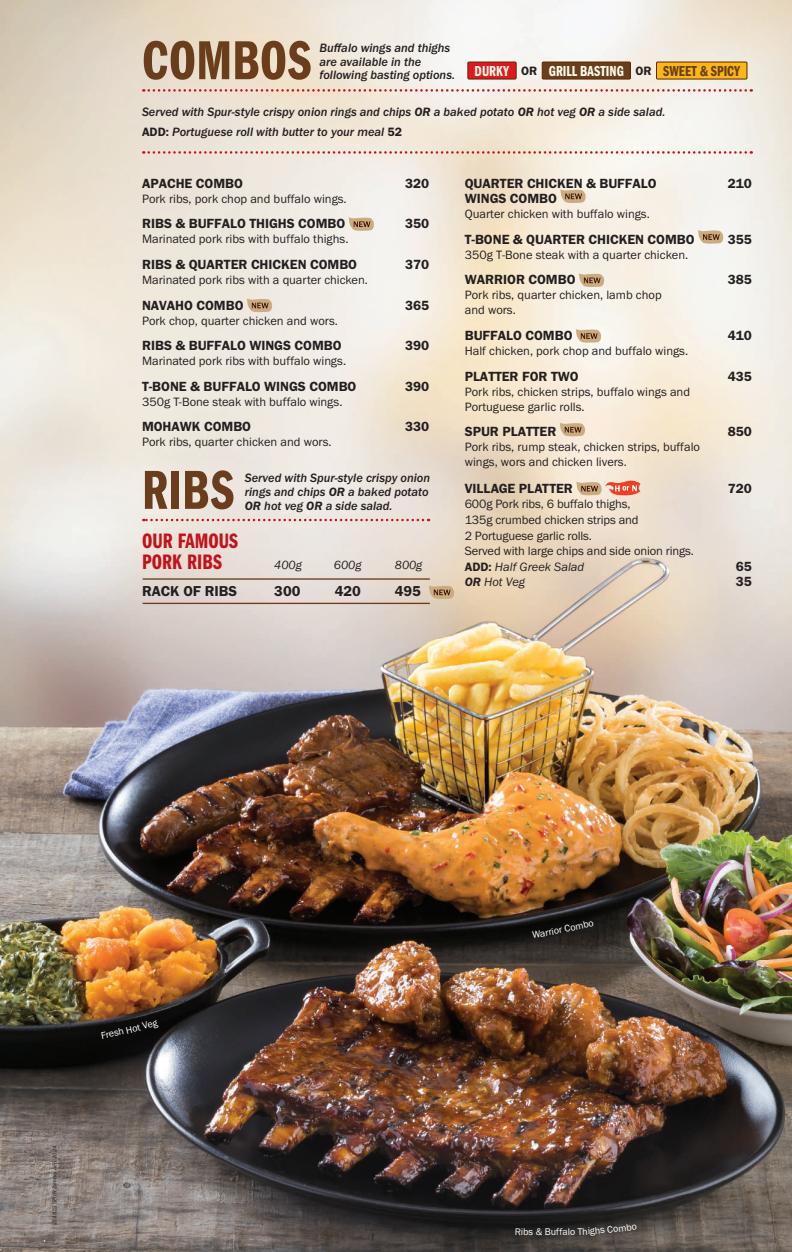
<style>
.page{position:relative;width:792px;height:1252px;background:#fff}
.page>*{position:absolute;margin:0;border:0;box-sizing:border-box;transform-origin:0 0}
.t1{font:56.75px "Franklin Gothic URW Com Dem";letter-spacing:.005em;color:#6a3e1d}
.t2{font:21.62px/20.2px "Franklin Gothic URW Com Dem";color:#c4121a}
.t3{font:15px "Franklin Gothic URW Com Dem";color:#fdfce9}
.t4{font:14.88px "Franklin Gothic URW Dem";color:#231f20}
.t5{font:13.75px "Franklin Gothic URW Dem";color:#231f20}
.t6{font:12.5px/15px "Franklin Gothic URW Boo";color:#231f20}
.t7{font:12.5px/13.8px "Franklin Gothic URW Med Ita";color:#231f20}
.t8{font:12.5px "Franklin Gothic URW Boo Ita";color:#231f20}
.t9{font:12.12px "Franklin Gothic URW Boo Ita";color:#231f20}
.t10{font:10px "Franklin Gothic URW Boo";color:#fff}
.t11{font:5.62px "Franklin Gothic URW Boo Ita";color:#231f20}
.s1{font-family:"Franklin Gothic URW Dem";font-size:12.5px;color:#231f20}
.s2{color:#6a3e1d}
.s3{font-family:"Franklin Gothic URW Dem Ita"}
.s4{font-family:"Franklin Gothic URW Dem"}
</style>
<div class="page">
<img style="left:0;top:0;width:791px;height:1251px">
<svg style="left:560px;top:189px;width:25px;height:15px"></svg>
<svg style="left:697px;top:230px;width:26px;height:14px"></svg>
<svg style="left:578px;top:273px;width:26px;height:15px"></svg>
<svg style="left:575px;top:328px;width:26px;height:15px"></svg>
<svg style="left:559px;top:422px;width:26px;height:15px"></svg>
<svg style="left:576px;top:476px;width:64px;height:20px"></svg>
<svg style="left:143px;top:89px;width:608px;height:3px;background:#e3a7a1"></svg>
<div style="left:542px;top:62px;width:88px;height:17px;background:#6a3e1d"></div>
<div style="left:541px;top:62px;width:89px;height:17px;border:1px solid #5d2700"></div>
<div style="left:467px;top:62px;width:49px;height:17px;background:#de1920"></div>
<div style="left:467px;top:62px;width:49px;height:17px;border:1px solid #5d2700"></div>
<div style="left:656px;top:62px;width:90px;height:17px;background:#fcb615"></div>
<div style="left:656px;top:62px;width:91px;height:17px;border:1px solid #5d2700"></div>
<svg style="left:348px;top:217px;width:26px;height:15px"></svg>
<svg style="left:247px;top:298px;width:25px;height:15px"></svg>
<svg style="left:143px;top:151px;width:608px;height:3px;background:#e3a8a3"></svg>
<svg style="left:143px;top:518px;width:286px;height:3px"></svg>
<hr style="left:143px;top:578px;width:286px;height:1px;background:#6a3e1d">
<hr style="left:143px;top:602px;width:286px;height:2px;background:#6a3e1d">
<svg style="left:429px;top:585px;width:25px;height:14px"></svg>
<svg style="left:786px;top:1249px;width:6px;height:3px"></svg>
<svg style="left:515px;top:1227px;width:17px;height:7px"></svg>
<svg style="left:562px;top:1222px;width:74px;height:13px"></svg>
<svg style="left:532px;top:920px;width:61px;height:17px"></svg>
<svg style="left:101px;top:1019px;width:57px;height:19px"></svg>
<h1 class="t1" style="left:142px;top:21px;width:171px">COMBOS</h1>
<p class="t7" style="left:319px;top:41px;width:137px">Buffalo wings and thighs are available in the following basting options.</p>
<p class="t3" style="left:474px;top:60px;width:267px">DURKY <span class="s1">OR</span> GRILL BASTING <span class="s1">OR</span> <span class="s2">SWEET &amp; SPICY</span></p>
<p class="t7" style="left:142px;top:102px;width:524px;line-height:20px">Served with Spur-style crispy onion rings and chips <span class="s3">OR</span> a baked potato <span class="s3">OR</span> hot veg <span class="s3">OR</span> a side salad.<br><span class="s4">ADD:</span> Portuguese roll with butter to your meal <span class="s4">52</span></p>
<p class="t5" style="left:142px;top:174px;width:102px">APACHE COMBO</p>
<p class="t5" style="left:405px;top:174px;width:26px">320</p>
<p class="t6" style="left:142px;top:191px;width:206px">Pork ribs, pork chop and buffalo wings.</p>
<p class="t5" style="left:142px;top:215px;width:205px">RIBS &amp; BUFFALO THIGHS COMBO</p>
<p class="t5" style="left:405px;top:215px;width:26px">350</p>
<p class="t6" style="left:142px;top:231px;width:208px">Marinated pork ribs with buffalo thighs.</p>
<p class="t5" style="left:142px;top:256px;width:216px">RIBS &amp; QUARTER CHICKEN COMBO</p>
<p class="t5" style="left:405px;top:256px;width:26px">370</p>
<p class="t6" style="left:142px;top:272px;width:227px">Marinated pork ribs with a quarter chicken.</p>
<p class="t5" style="left:142px;top:296px;width:103px">NAVAHO COMBO</p>
<p class="t5" style="left:405px;top:296px;width:26px">365</p>
<p class="t6" style="left:142px;top:312px;width:197px">Pork chop, quarter chicken and wors.</p>
<p class="t5" style="left:142px;top:337px;width:201px">RIBS &amp; BUFFALO WINGS COMBO</p>
<p class="t5" style="left:405px;top:337px;width:26px">390</p>
<p class="t6" style="left:142px;top:353px;width:205px">Marinated pork ribs with buffalo wings.</p>
<p class="t5" style="left:142px;top:377px;width:216px">T-BONE &amp; BUFFALO WINGS COMBO</p>
<p class="t5" style="left:405px;top:377px;width:26px">390</p>
<p class="t6" style="left:142px;top:394px;width:202px">350g T-Bone steak with buffalo wings.</p>
<p class="t5" style="left:142px;top:418px;width:110px">MOHAWK COMBO</p>
<p class="t5" style="left:405px;top:418px;width:26px">330</p>
<p class="t6" style="left:142px;top:434px;width:191px">Pork ribs, quarter chicken and wors.</p>
<h1 class="t1" style="left:142px;top:450px;width:93px">RIBS</h1>
<p class="t7" style="left:245px;top:471px;width:187px;text-align:justify">Served with Spur-style crispy onion rings and chips <span class="s3">OR</span> a baked potato <span class="s3">OR</span> hot veg <span class="s3">OR</span> a side salad.</p>
<h2 class="t2" style="left:142px;top:529px;width:98px">OUR FAMOUS<br>PORK RIBS</h2>
<p class="t9" style="left:274px;top:557px;width:29px">400g</p>
<p class="t9" style="left:334px;top:557px;width:29px">600g</p>
<p class="t9" style="left:394px;top:557px;width:29px">800g</p>
<p class="t4" style="left:142px;top:582px;width:97px">RACK OF RIBS</p>
<p class="t4" style="left:274px;top:582px;width:28px">300</p>
<p class="t4" style="left:334px;top:582px;width:28px">420</p>
<p class="t4" style="left:394px;top:582px;width:28px">495</p>
<p class="t5" style="left:464px;top:175px;width:193px">QUARTER CHICKEN &amp; BUFFALO</p>
<p class="t5" style="left:727px;top:175px;width:26px">210</p>
<p class="t5" style="left:464px;top:190px;width:94px">WINGS COMBO</p>
<p class="t6" style="left:464px;top:206px;width:186px">Quarter chicken with buffalo wings.</p>
<p class="t5" style="left:464px;top:230px;width:231px">T-BONE &amp; QUARTER CHICKEN COMBO</p>
<p class="t5" style="left:727px;top:230px;width:26px">355</p>
<p class="t6" style="left:464px;top:247px;width:225px">350g T-Bone steak with a quarter chicken.</p>
<p class="t5" style="left:464px;top:271px;width:112px">WARRIOR COMBO</p>
<p class="t5" style="left:727px;top:271px;width:26px">385</p>
<p class="t6" style="left:464px;top:287px;width:198px">Pork ribs, quarter chicken, lamb chop and wors.</p>
<p class="t5" style="left:464px;top:327px;width:109px">BUFFALO COMBO</p>
<p class="t5" style="left:727px;top:327px;width:26px">410</p>
<p class="t6" style="left:464px;top:343px;width:225px">Half chicken, pork chop and buffalo wings.</p>
<p class="t5" style="left:464px;top:367px;width:115px">PLATTER FOR TWO</p>
<p class="t5" style="left:727px;top:367px;width:26px">435</p>
<p class="t6" style="left:464px;top:384px;width:227px">Pork ribs, chicken strips, buffalo wings and<br>Portuguese garlic rolls.</p>
<p class="t5" style="left:464px;top:423px;width:93px">SPUR PLATTER</p>
<p class="t5" style="left:727px;top:423px;width:26px">850</p>
<p class="t6" style="left:464px;top:439px;width:237px">Pork ribs, rump steak, chicken strips, buffalo wings, wors and chicken livers.</p>
<p class="t5" style="left:464px;top:479px;width:110px">VILLAGE PLATTER</p>
<p class="t5" style="left:727px;top:479px;width:26px">720</p>
<p class="t6" style="left:464px;top:496px;width:231px;line-height:15.6px">600g Pork ribs, 6 buffalo thighs,<br>135g crumbed chicken strips and<br>2 Portuguese garlic rolls.<br>Served with large chips and side onion rings.</p>
<p class="t8" style="left:464px;top:558px;width:121px"><span class="s4">ADD:</span> Half Greek Salad</p>
<p class="t5" style="left:735px;top:557px;width:18px">65</p>
<p class="t8" style="left:464px;top:574px;width:62px"><span class="s3">OR</span> Hot Veg</p>
<p class="t5" style="left:735px;top:573px;width:18px">35</p>
<p class="t11" style="left:51px;top:1225px;width:82px;rotate:-90deg">21481S SPUR Zambia APR 2024.</p>
<p class="t10" style="left:535px;top:1225px;width:28px">&amp; Buff</p>
</div>
